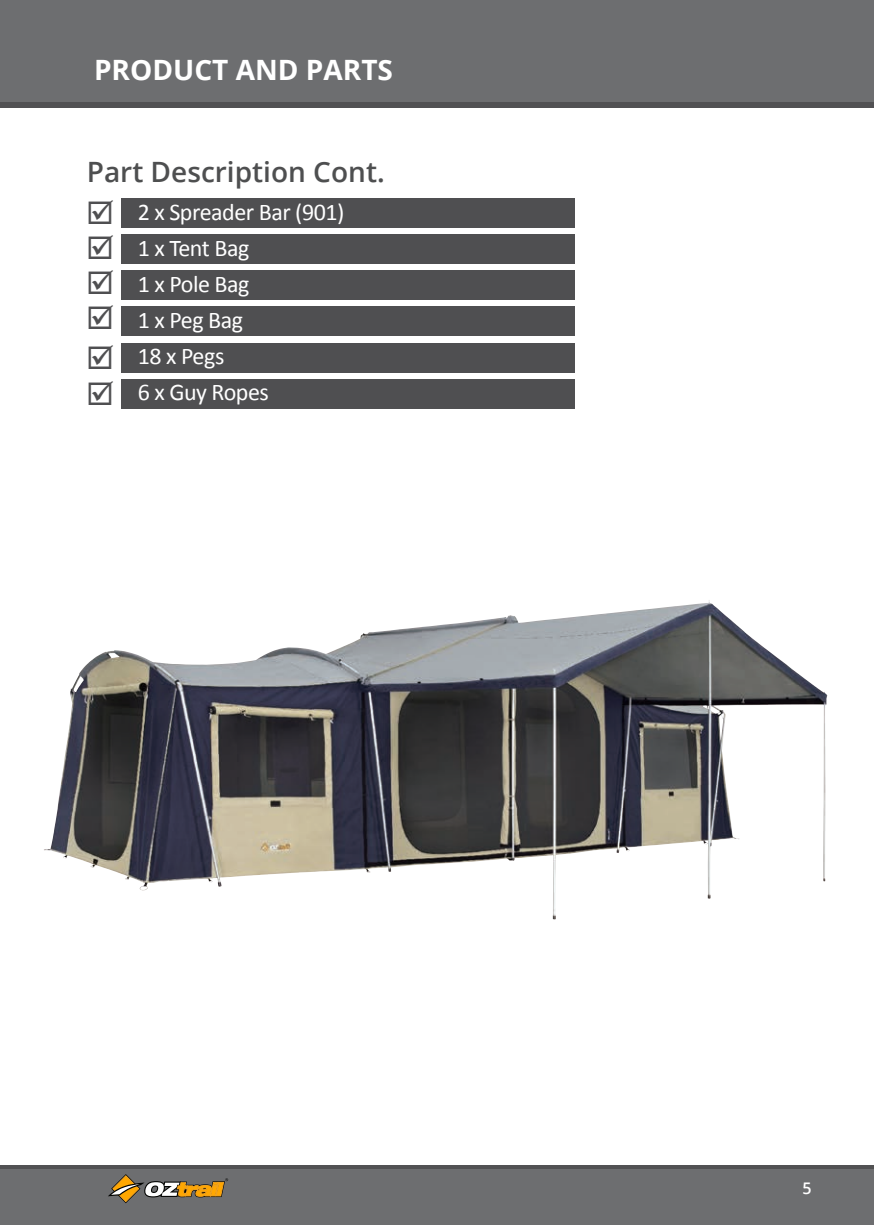
<style>
.page{position:relative;width:874px;height:1225px;background:#fff}
.page>*{position:absolute;margin:0;border:0;box-sizing:border-box;transform-origin:0 0}
.t1{font:31.2px/35.2px "Wingdings";color:#4f4f51;text-align:justify}
.t2{font:600 28px "Open Sans";color:#4e4f50}
.t3{font:700 28px "Open Sans";color:#fff}
.t4{font:24px/36px "Calibri";letter-spacing:-.02em;color:#fff}
.t5{font:600 16px "Open Sans";color:#fff}
</style>
<div class="page">
<div style="left:0;top:1165px;width:873px;height:60px;background:#6d6e70"></div>
<hr style="left:0;top:1165px;width:873px;height:4px;background:#515153">
<div style="left:0;top:0;width:873px;height:108px;background:#6d6e70"></div>
<div style="left:0;top:102px;width:873px;height:6px;background:#515153"></div>
<svg style="left:108px;top:1174px;width:120px;height:29px"></svg>
<div style="left:121px;top:379px;width:453px;height:29px;background:#4f4f51"></div>
<div style="left:121px;top:343px;width:453px;height:29px;background:#4f4f51"></div>
<div style="left:121px;top:307px;width:453px;height:29px;background:#4f4f51"></div>
<div style="left:121px;top:271px;width:453px;height:29px;background:#4f4f51"></div>
<div style="left:121px;top:235px;width:453px;height:29px;background:#4f4f51"></div>
<div style="left:121px;top:199px;width:453px;height:29px;background:#4f4f51"></div>
<img style="left:44px;top:603px;width:664px;height:288px">
<p class="t3" style="left:94px;top:50px;width:300px">PRODUCT AND PARTS</p>
<p class="t2" style="left:87px;top:153px;width:299px">Part Description Cont.</p>
<p class="t4" style="left:138px;top:194px;width:208px">2 x Spreader Bar (901)<br>1 x Tent Bag<br>1 x Pole Bag<br>1 x Peg Bag<br>18 x Pegs<br>6 x Guy Ropes</p>
<p class="t1" style="left:86px;top:196px;width:29px">☑ ☑ ☑ ☑</p>
<p class="t5" style="left:802px;top:1177px;width:11px">5</p>
</div>
